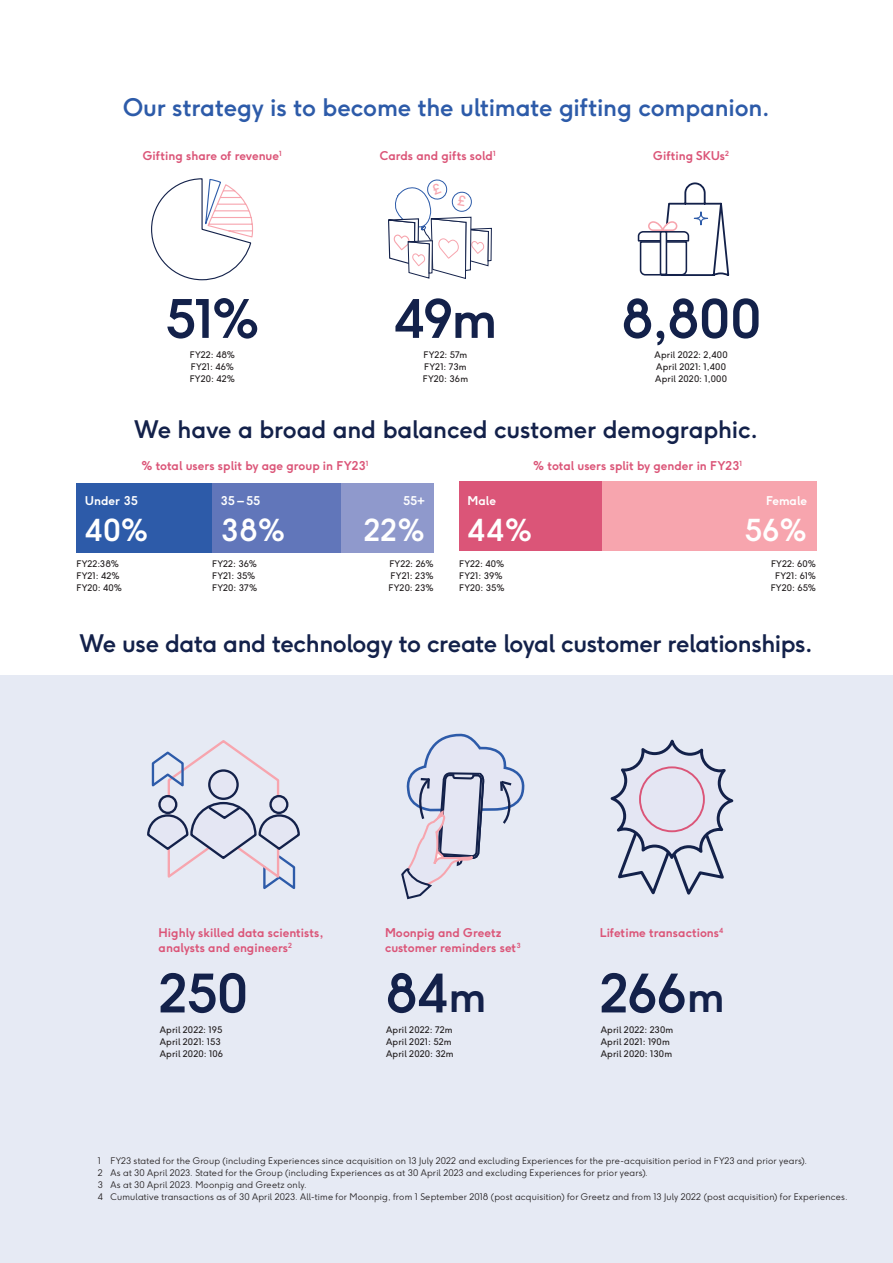
<style>
.page{position:relative;width:893px;height:1263px;background:#fff}
.page>*{position:absolute;margin:0;border:0;box-sizing:border-box;transform-origin:0 0}
.Stat_Number__35pt__C{font:600 52.5px "Moonpig";letter-spacing:-.035em;color:#13214a}
.Stat_Number__35pt{font:600 52.5px "Moonpig";letter-spacing:-.02em;color:#13214a}
.AAG_Number_L{font:600 30px "Moonpig";color:#fff}
.AAG_Number_R{font:600 30px "Moonpig";color:#fff}
.Large_Copy__16pt__C{font:600 24px "Moonpig";letter-spacing:-.015em;color:#13214a}
.Large_Copy__16pt__C-2{font:600 24px "Moonpig";letter-spacing:-.01em;color:#2d5ba9}
.Body_Copy_C{font:700 12px "Moonpig";color:#db5578}
.Body_Copy{font:700 12px/15px "Moonpig";color:#db5578}
.AAG_Chart_L{font:700 12px "Moonpig";color:#fff}
.AAG_Chart_R{font:700 12px "Moonpig";color:#fff}
.Notes{font:300 9px "Moonpig";letter-spacing:.02em;color:#231f20}
.Notes-2{font:9px "Moonpig";letter-spacing:.015em;color:#231f20}
.Notes_C{font:9px "Moonpig";letter-spacing:.015em;color:#231f20}
.Notes_R{font:9px "Moonpig";letter-spacing:.005em;color:#231f20}
.Body_Copy_C-2{font:700 7.05px "Moonpig";color:#db5578}
.s1{font-size:43.5px}
</style>
<div class="page">
<div style="left:0;top:675px;width:893px;height:588px;background:#e6eaf4"></div>
<svg style="left:147px;top:740px;width:153px;height:150px"></svg>
<svg style="left:271px;top:796px;width:16px;height:17px"></svg>
<div style="left:269px;top:795px;width:19px;height:19px;border:2px solid #13214a;border-radius:50%"></div>
<svg style="left:610px;top:739px;width:124px;height:156px"></svg>
<div style="left:639px;top:766px;width:66px;height:66px;border:2px solid #db5578;border-radius:50%"></div>
<svg style="left:637px;top:182px;width:93px;height:94px"></svg>
<svg style="left:660px;top:231px;width:7px;height:44px"></svg>
<div style="left:694px;top:211px;width:14px;height:14px;border:1px solid #2d5ba9;border-radius:50%"></div>
<svg style="left:151px;top:178px;width:102px;height:103px"></svg>
<svg style="left:401px;top:733px;width:124px;height:167px"></svg>
<div style="left:76px;top:483px;width:136px;height:70px;background:#2d5ba9"></div>
<div style="left:341px;top:483px;width:93px;height:70px;background:#8f99cc"></div>
<div style="left:212px;top:483px;width:129px;height:70px;background:#6176ba"></div>
<div style="left:459px;top:481px;width:143px;height:70px;background:#db5578"></div>
<div style="left:602px;top:481px;width:214px;height:70px;background:#f7a5ae"></div>
<svg style="left:388px;top:179px;width:104px;height:100px"></svg>
<p class="Large_Copy__16pt__C-2" style="left:123px;top:91px;width:648px">Our strategy is to become the ultimate gifting companion.</p>
<p class="Body_Copy_C" style="left:380px;top:148px;width:117px">Cards and gifts sold<sup>1</sup></p>
<p class="Body_Copy_C-2" style="left:725px;top:149px;width:5px">2</p>
<p class="Body_Copy_C" style="left:143px;top:148px;width:141px">Gifting share of revenue<sup>1</sup></p>
<p class="Body_Copy_C" style="left:653px;top:148px;width:74px">Gifting SKUs</p>
<p class="Stat_Number__35pt__C" style="left:165px;top:285px;width:96px">51%</p>
<p class="Notes_C" style="left:190px;top:349px;width:47px">FY22: 48%</p>
<p class="Notes_C" style="left:191px;top:361px;width:45px">FY21: 46%</p>
<p class="Notes_C" style="left:190px;top:373px;width:47px">FY20: 42%</p>
<p class="Stat_Number__35pt__C" style="left:394px;top:285px;width:105px">49m</p>
<p class="Notes_C" style="left:424px;top:349px;width:45px">FY22: 57m</p>
<p class="Notes_C" style="left:424px;top:361px;width:44px">FY21: 73m</p>
<p class="Notes_C" style="left:423px;top:373px;width:47px">FY20: 36m</p>
<p class="Stat_Number__35pt__C" style="left:621px;top:285px;width:142px">8,800</p>
<p class="Notes_C" style="left:655px;top:349px;width:75px">April 2022: 2,400</p>
<p class="Notes_C" style="left:656px;top:361px;width:71px">April 2021: 1,400</p>
<p class="Notes_C" style="left:655px;top:373px;width:73px">April 2020: 1,000</p>
<p class="Large_Copy__16pt__C" style="left:134px;top:414px;width:626px">We have a broad and balanced customer demographic.</p>
<p class="Body_Copy_C" style="left:141px;top:458px;width:229px">% total users split by age group in FY23<sup>1</sup></p>
<p class="AAG_Chart_L" style="left:221px;top:493px;width:41px">35 – 55</p>
<p class="AAG_Number_L" style="left:221px;top:510px;width:67px">38%</p>
<p class="AAG_Chart_L" style="left:85px;top:493px;width:54px">Under 35</p>
<p class="AAG_Number_L" style="left:85px;top:510px;width:65px">40%</p>
<p class="AAG_Chart_R" style="left:403px;top:493px;width:24px">55+</p>
<p class="AAG_Number_R" style="left:364px;top:510px;width:63px">22%</p>
<p class="Body_Copy_C" style="left:533px;top:458px;width:211px">% total users split by gender in FY23<sup>1</sup></p>
<p class="AAG_Chart_L" style="left:468px;top:493px;width:30px">Male</p>
<p class="AAG_Number_L" style="left:468px;top:510px;width:66px">44%</p>
<p class="AAG_Chart_R" style="left:766px;top:493px;width:42px">Female</p>
<p class="AAG_Number_R" style="left:744px;top:510px;width:64px">56%</p>
<p class="Notes-2" style="left:76px;top:558px;width:44px">FY22:38%</p>
<p class="Notes-2" style="left:76px;top:570px;width:45px">FY21: 42%</p>
<p class="Notes-2" style="left:76px;top:582px;width:47px">FY20: 40%</p>
<p class="Notes-2" style="left:212px;top:558px;width:46px">FY22: 36%</p>
<p class="Notes-2" style="left:212px;top:570px;width:45px">FY21: 35%</p>
<p class="Notes-2" style="left:212px;top:582px;width:47px">FY20: 37%</p>
<p class="Notes_R" style="left:389px;top:558px;width:46px">FY22: 26%</p>
<p class="Notes_R" style="left:391px;top:570px;width:44px">FY21: 23%</p>
<p class="Notes_R" style="left:388px;top:582px;width:47px">FY20: 23%</p>
<p class="Notes-2" style="left:459px;top:558px;width:47px">FY22: 40%</p>
<p class="Notes-2" style="left:459px;top:570px;width:45px">FY21: 39%</p>
<p class="Notes-2" style="left:459px;top:582px;width:47px">FY20: 35%</p>
<p class="Notes_R" style="left:771px;top:558px;width:47px">FY22: 60%</p>
<p class="Notes_R" style="left:775px;top:570px;width:42px">FY21: 61%</p>
<p class="Notes_R" style="left:771px;top:582px;width:47px">FY20: 65%</p>
<p class="Large_Copy__16pt__C" style="left:80px;top:628px;width:735px">We use data and technology to create loyal customer relationships.</p>
<p class="Body_Copy" style="left:159px;top:924px;width:166px">Highly skilled data scientists, analysts and engineers<sup>2</sup></p>
<p class="Stat_Number__35pt" style="left:159px;top:960px;width:91px">250</p>
<p class="Notes-2" style="left:160px;top:1024px;width:64px">April 2022: 195</p>
<p class="Notes-2" style="left:160px;top:1036px;width:63px">April 2021: 153</p>
<p class="Notes-2" style="left:160px;top:1048px;width:65px">April 2020: 106</p>
<p class="Body_Copy" style="left:385px;top:924px;width:137px">Moonpig and Greetz customer reminders set<sup>3</sup></p>
<p class="Stat_Number__35pt" style="left:385px;top:960px;width:103px">84<span class="s1">m</span></p>
<p class="Notes-2" style="left:386px;top:1024px;width:68px">April 2022: 72m</p>
<p class="Notes-2" style="left:386px;top:1036px;width:67px">April 2021: 52m</p>
<p class="Notes-2" style="left:386px;top:1048px;width:69px">April 2020: 32m</p>
<p class="Body_Copy" style="left:600px;top:924px;width:125px">Lifetime transactions<sup>4</sup></p>
<p class="Stat_Number__35pt" style="left:600px;top:960px;width:127px">266<span class="s1">m</span></p>
<p class="Notes-2" style="left:601px;top:1024px;width:74px">April 2022: 230m</p>
<p class="Notes-2" style="left:601px;top:1036px;width:71px">April 2021: 190m</p>
<p class="Notes-2" style="left:601px;top:1048px;width:73px">April 2020: 130m</p>
<p class="Notes" style="left:98px;top:1155px;width:711px">1 FY23 stated for the Group (including Experiences since acquisition on 13 July 2022 and excluding Experiences for the pre-acquisition period in FY23 and prior years).</p>
<p class="Notes" style="left:98px;top:1167px;width:552px">2 As at 30 April 2023. Stated for the Group (including Experiences as at 30 April 2023 and excluding Experiences for prior years).</p>
<p class="Notes" style="left:98px;top:1179px;width:211px">3 As at 30 April 2023. Moonpig and Greetz only.</p>
<p class="Notes" style="left:98px;top:1191px;width:751px">4 Cumulative transactions as of 30 April 2023. All-time for Moonpig, from 1 September 2018 (post acquisition) for Greetz and from 13 July 2022 (post acquisition) for Experiences.</p>
</div>
